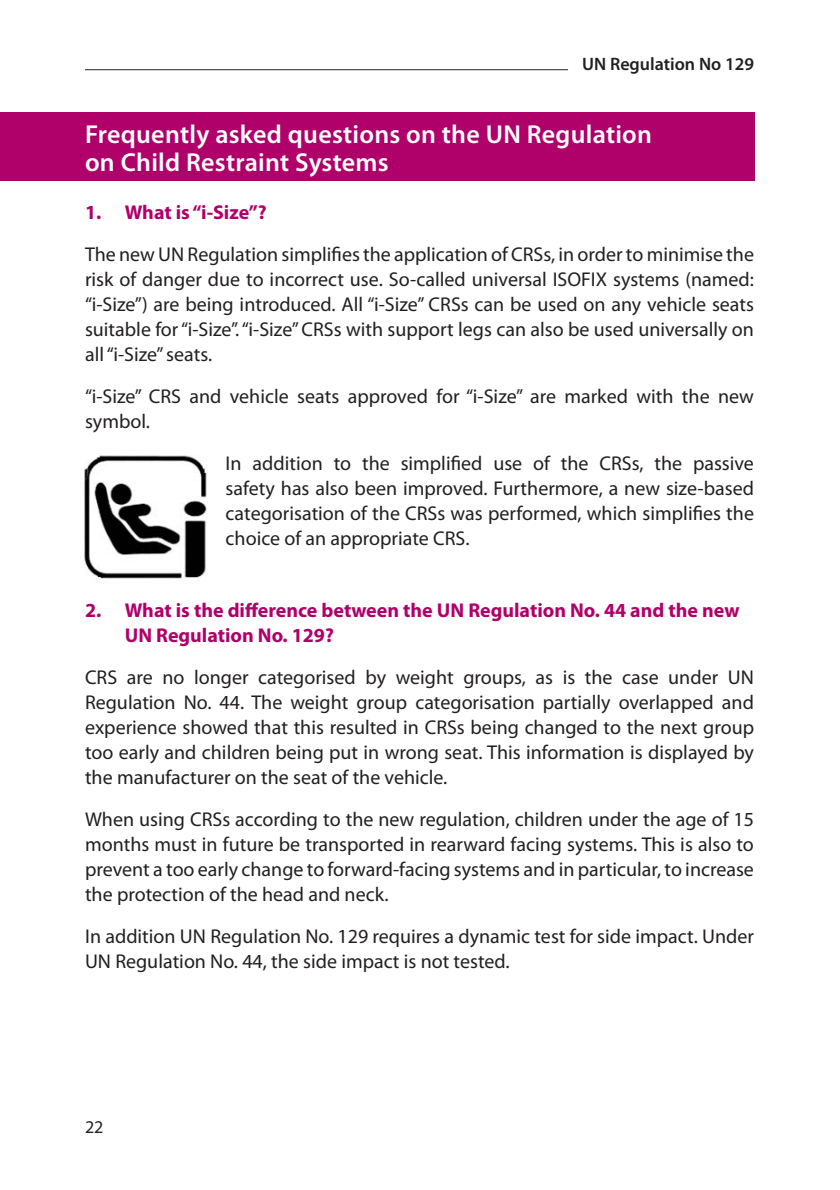
<style>
.page{position:relative;width:840px;height:1190px;background:#fff}
.page>*{position:absolute;margin:0;border:0;box-sizing:border-box;transform-origin:0 0}
.t1{font:600 26px/28px "Myriad Pro";letter-spacing:.01em;color:#fff}
.t2{font:20px/25px "Myriad Pro";color:#231f20;text-align:justify}
.t3{font:700 20px/25px "Myriad Pro";color:#b00069}
.t4{font:600 18px "Myriad Pro";color:#231f20}
.t5{font:18px "Myriad Pro";color:#231f20}
</style>
<div class="page">
<hr style="left:85px;top:69px;width:483px;height:1px;background:#231f20">
<div style="left:0;top:113px;width:754px;height:68px;background:#b00069"></div>
<img style="left:84px;top:456px;width:123px;height:124px">
<p class="t4" style="left:582px;top:57px;width:173px">UN Regulation No 129</p>
<h1 class="t1" style="left:85px;top:122px;width:569px">Frequently asked questions on the UN Regulation on Child Restraint Systems</h1>
<p class="t3" style="left:85px;top:201px;width:183px">1. What is “i-Size”?</p>
<p class="t2" style="left:85px;top:243px;width:671px">The new UN Regulation simplifies the application of CRSs, in order to minimise the risk of danger due to incorrect use. So-called universal ISOFIX systems (named: “i-Size”) are being introduced. All “i-Size” CRSs can be used on any vehicle seats suitable for “i-Size”. “i-Size” CRSs with support legs can also be used universally on all “i-Size” seats.</p>
<p class="t2" style="left:85px;top:385px;width:670px">“i-Size” CRS and vehicle seats approved for “i-Size” are marked with the new symbol.</p>
<p class="t2" style="left:226px;top:452px;width:530px">In addition to the simplified use of the CRSs, the passive safety has also been improved. Furthermore, a new size-based categorisation of the CRSs was performed, which simplifies the choice of an appropriate CRS.</p>
<p class="t3" style="left:125px;top:599px;width:616px;text-indent:-40px">2. What is the difference between the UN Regulation No. 44 and the new<br>UN Regulation No. 129?</p>
<p class="t2" style="left:85px;top:666px;width:671px">CRS are no longer categorised by weight groups, as is the case under UN Regulation No. 44. The weight group categorisation partially overlapped and experience showed that this resulted in CRSs being changed to the next group too early and children being put in wrong seat. This information is displayed by the manufacturer on the seat of the vehicle.</p>
<p class="t2" style="left:85px;top:808px;width:671px">When using CRSs according to the new regulation, children under the age of 15 months must in future be transported in rearward facing systems. This is also to prevent a too early change to forward-facing systems and in particular, to increase the protection of the head and neck.</p>
<p class="t2" style="left:85px;top:925px;width:670px">In addition UN Regulation No. 129 requires a dynamic test for side impact. Under<br>UN Regulation No. 44, the side impact is not tested.</p>
<p class="t5" style="left:85px;top:1121px;width:20px">22</p>
</div>
